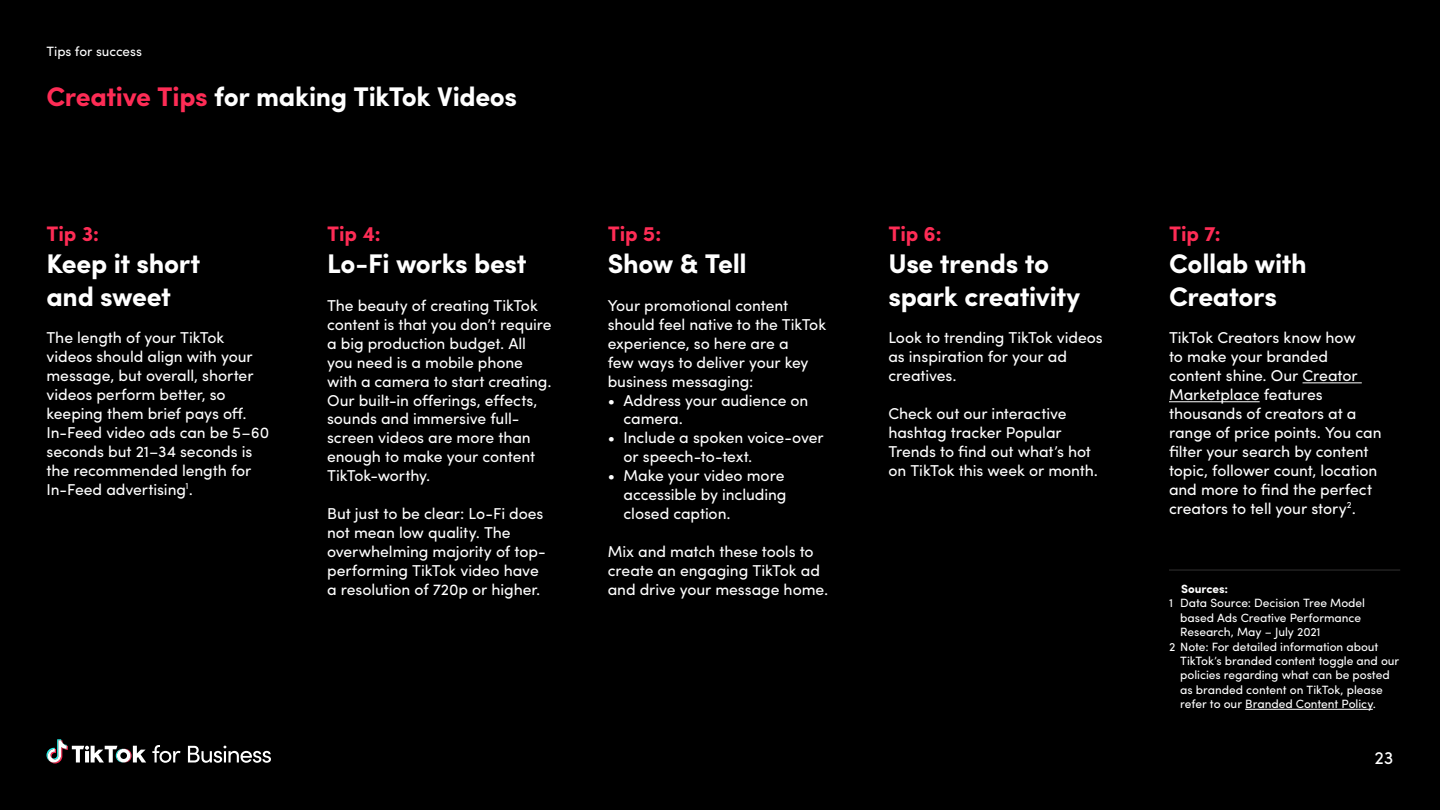
<style>
.page{position:relative;width:1440px;height:810px;background:#000}
.page>*{position:absolute;margin:0;border:0;box-sizing:border-box;transform-origin:0 0}
.t1{font:700 27px/32.4px "Sofia Pro";letter-spacing:-.015em;color:#fff}
.Subhead{font:700 21px "Sofia Pro";letter-spacing:-.005em;color:#fe2c55}
.t2{font:18px "Sofia Pro";color:#fff}
.Small_Body{font:15.75px/18.9px "Sofia Pro";letter-spacing:-.005em;color:#fff}
.Legal_Disclaimer_cop{font:13.5px "Sofia Pro";letter-spacing:-.005em;color:#fff}
.Legal_Disclaimer_cop-2{font:12px/14.4px "Sofia Pro";letter-spacing:-.005em;color:#fff}
.Source_heading{font:700 12px "Sofia Pro";letter-spacing:-.005em;color:#fff}
.s1{color:#fe2c55}
</style>
<div class="page">
<hr style="left:1169px;top:570px;width:231px;height:1px;background:#333232">
<hr style="left:1245px;top:709px;width:128px;height:1px;background:#fff">
<hr style="left:1303px;top:382px;width:59px;height:1px;background:#fff">
<hr style="left:1169px;top:401px;width:91px;height:1px;background:#fff">
<svg style="left:152px;top:745px;width:28px;height:18px"></svg>
<svg style="left:188px;top:746px;width:83px;height:17px"></svg>
<svg style="left:47px;top:739px;width:99px;height:25px"></svg>
<p class="Legal_Disclaimer_cop" style="left:46px;top:42px;width:97px">Tips for success</p>
<h3 class="t1" style="left:46px;top:79px;width:472px"><span class="s1">Creative Tips</span> for making TikTok Videos</h3>
<p class="Subhead" style="left:46px;top:218px;width:54px">Tip 3:</p>
<h3 class="t1" style="left:46px;top:246px;width:155px">Keep it short and sweet</h3>
<p class="Small_Body" style="left:46px;top:327px;width:224px">The length of your TikTok videos should align with your message, but overall, shorter videos perform better, so keeping them brief pays off.<br>In-Feed video ads can be 5–60 seconds but 21–34 seconds is the recommended length for<br>In-Feed advertising<sup>1</sup>.</p>
<p class="Subhead" style="left:327px;top:218px;width:55px">Tip 4:</p>
<h3 class="t1" style="left:327px;top:246px;width:201px">Lo-Fi works best</h3>
<p class="Small_Body" style="left:327px;top:295px;width:226px">The beauty of creating TikTok content is that you don’t require a big production budget. All you need is a mobile phone with a camera to start creating.<br>Our built-in offerings, effects, sounds and immersive full&shy;screen videos are more than enough to make your content<br>TikTok-worthy.</p>
<p class="Small_Body" style="left:327px;top:503px;width:220px">But just to be clear: Lo-Fi does not mean low quality. The overwhelming majority of top&shy;performing TikTok video have a resolution of 720p or higher.</p>
<p class="Subhead" style="left:608px;top:218px;width:55px">Tip 5:</p>
<h3 class="t1" style="left:608px;top:246px;width:140px">Show &amp; Tell</h3>
<p class="Small_Body" style="left:608px;top:295px;width:220px">Your promotional content should feel native to the TikTok experience, so here are a<br>few ways to deliver your key business messaging:</p>
<p class="Small_Body" style="left:624px;top:390px;width:186px;text-indent:-16px">• Address your audience on camera.</p>
<p class="Small_Body" style="left:624px;top:427px;width:202px;text-indent:-16px">• Include a spoken voice-over or speech-to-text.</p>
<p class="Small_Body" style="left:624px;top:465px;width:165px;text-indent:-16px">• Make your video more accessible by including closed caption.</p>
<p class="Small_Body" style="left:608px;top:541px;width:222px">Mix and match these tools to create an engaging TikTok ad and drive your message home.</p>
<p class="Subhead" style="left:888px;top:218px;width:55px">Tip 6:</p>
<h3 class="t1" style="left:888px;top:246px;width:194px">Use trends to spark creativity</h3>
<p class="Small_Body" style="left:888px;top:327px;width:216px">Look to trending TikTok videos as inspiration for your ad creatives.</p>
<p class="Small_Body" style="left:888px;top:403px;width:211px">Check out our interactive hashtag tracker Popular<br>Trends to find out what’s hot on TikTok this week or month.</p>
<p class="Subhead" style="left:1169px;top:218px;width:54px">Tip 7:</p>
<h3 class="t1" style="left:1169px;top:246px;width:139px">Collab with<br>Creators</h3>
<p class="Small_Body" style="left:1169px;top:327px;width:214px">TikTok Creators know how<br>to make your branded content shine. Our Creator<br>Marketplace features thousands of creators at a range of price points. You can filter your search by content topic, follower count, location and more to find the perfect creators to tell your story<sup>2</sup>.</p>
<p class="Source_heading" style="left:1181px;top:580px;width:49px">Sources:</p>
<p class="Legal_Disclaimer_cop-2" style="left:1180px;top:595px;width:186px;text-indent:-11px">1 Data Source: Decision Tree Model based Ads Creative Performance<br>Research, May – July 2021</p>
<p class="Legal_Disclaimer_cop-2" style="left:1180px;top:638px;width:221px;text-indent:-11px">2 Note: For detailed information about TikTok’s branded content toggle and our policies regarding what can be posted as branded content on TikTok, please refer to our Branded Content Policy.</p>
<p class="t2" style="left:1375px;top:744px;width:20px">23</p>
</div>
